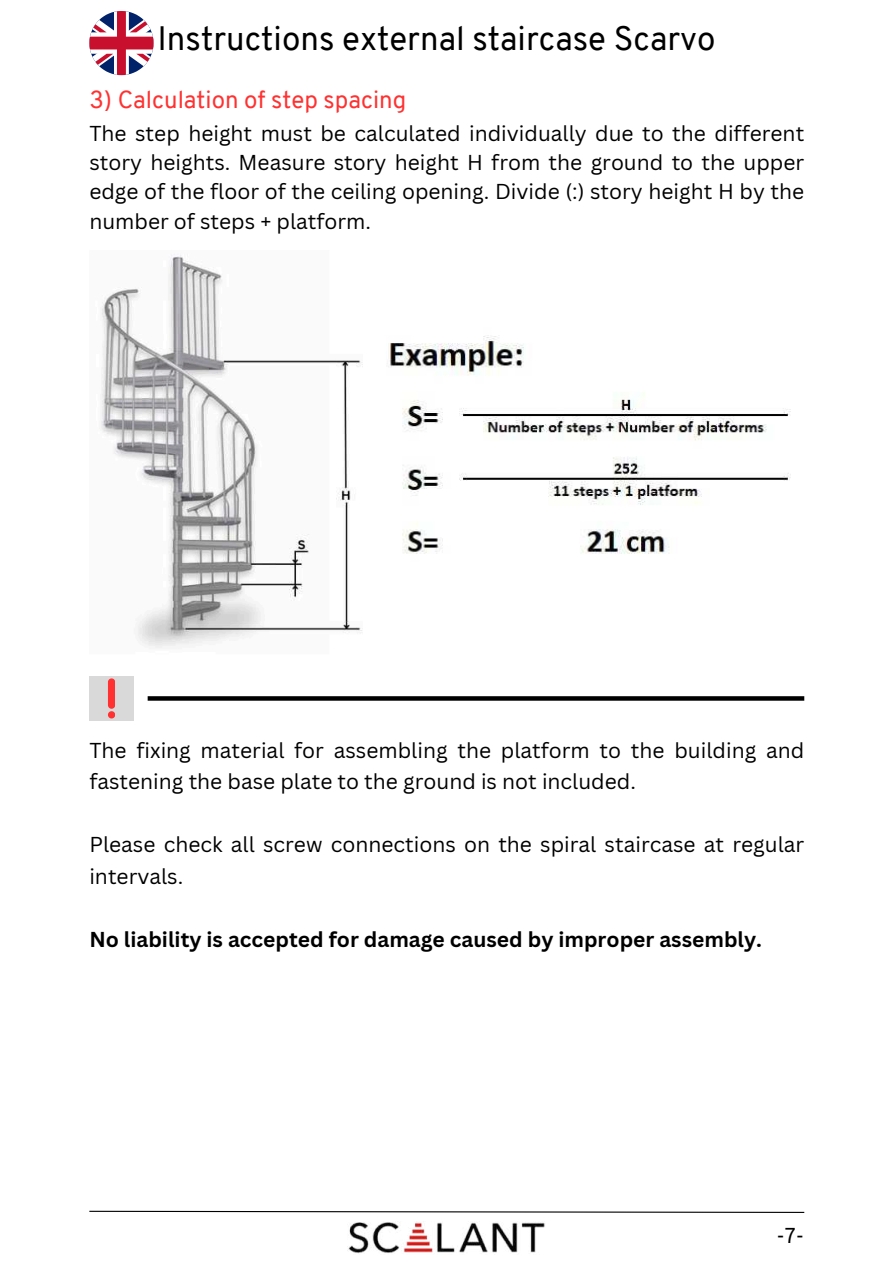
<style>
.page{position:relative;width:894px;height:1264px;background:#fff}
.page>*{position:absolute;margin:0;border:0;box-sizing:border-box;transform-origin:0 0}
.t1{font:33px "Overpass";color:#000}
.t2{font:24px "Overpass";color:#ff3131}
.t3{font:21px/29.2px "Canva Sans";color:#000}
.t4{font:700 21px "Canva Sans";color:#000}
.t5{font:21px "Overpass";color:#000}
</style>
<div class="page">
<svg style="left:89px;top:1210px;width:716px;height:3px"></svg>
<div style="left:89px;top:676px;width:45px;height:44px;background:#d9d9d9"></div>
<svg style="left:108px;top:711px;width:7px;height:7px"></svg>
<div style="left:108px;top:678px;width:7px;height:30px;background:#ff3131;border-radius:4px"></div>
<svg style="left:148px;top:696px;width:656px;height:4px;background:#0d0d0d"></svg>
<img style="left:101px;top:254px;width:262px;height:394px">
<img style="left:348px;top:1222px;width:197px;height:32px">
<svg style="left:89px;top:11px;width:64px;height:64px"></svg>
<img style="left:388px;top:335px;width:403px;height:219px">
<h1 class="t1" style="left:157px;top:15px;width:559px">Instructions external staircase Scarvo</h1>
<p class="t2" style="left:89px;top:83px;width:318px">3) Calculation of step spacing</p>
<p class="t3" style="left:89px;top:118px;width:716px;text-align:justify">The step height must be calculated individually due to the different story heights. Measure story height H from the ground to the upper edge of the floor of the ceiling opening. Divide (:) story height H by the number of steps + platform.</p>
<p class="t3" style="left:89px;top:734px;width:716px;line-height:31.5px">The fixing material for assembling the platform to the building and fastening the base plate to the ground is not included.</p>
<p class="t3" style="left:89px;top:828px;width:716px;line-height:31.5px">Please check all screw connections on the spiral staircase at regular intervals.</p>
<p class="t4" style="left:89px;top:926px;width:674px">No liability is accepted for damage caused by improper assembly.</p>
<p class="t5" style="left:776px;top:1220px;width:29px">-7-</p>
</div>
